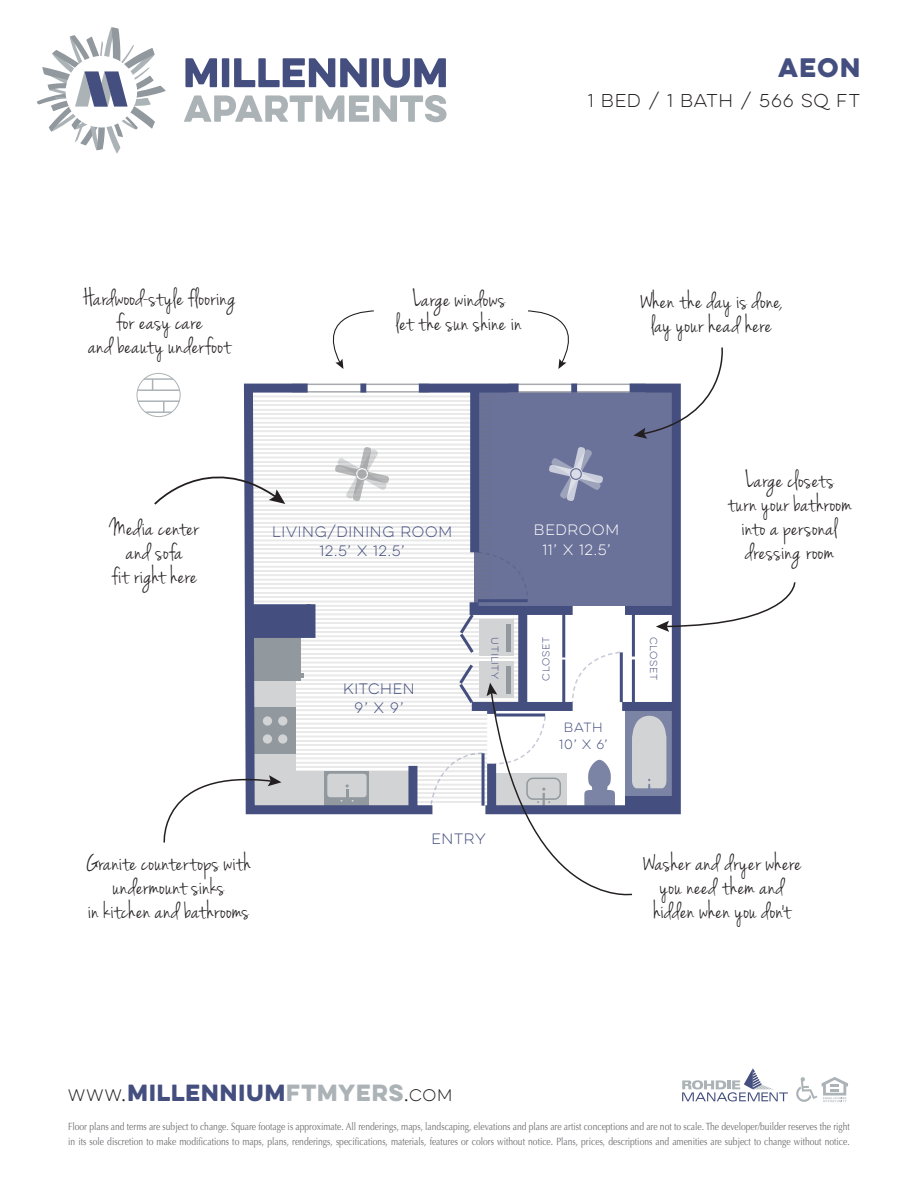
<style>
.page{position:relative;width:918px;height:1188px;background:#fff}
.page>*{position:absolute;margin:0;border:0;box-sizing:border-box;transform-origin:0 0}
.t1{font:25.5px/24px "Jenna Sue";letter-spacing:.025em;color:#231f20;text-align:center}
.t2{font:24px "Eveleth Clean";color:#444f7f}
.t3{font:21px "Eveleth Clean";letter-spacing:.055em;color:#444f7f}
.t4{font:100 16.65px "Eveleth Clean";letter-spacing:.04em;color:#231f20}
.t5{font:100 13.5px/19.5px "Eveleth Clean";letter-spacing:.05em;color:#444f7f;text-align:center}
.t6{font:100 13.5px/19.5px "Eveleth Clean";letter-spacing:.055em;color:#fff;text-align:center}
.t7{font:100 12px/16.5px "Eveleth Clean";letter-spacing:.055em;color:#444f7f;text-align:center}
.t8{font:10.5px/15px "Optima";color:#6d6e71;scale:.81 1}
.t9{font:100 9px "Eveleth Clean";letter-spacing:.065em;color:#444f7f}
.s1{font-weight:100;font-size:15px;color:#231f20}
.s2{font-weight:100;color:#231f20}
.s3{color:#acb3b7}
</style>
<div class="page">
<svg style="left:796px;top:1077px;width:52px;height:25px"></svg>
<svg style="left:682px;top:1068px;width:106px;height:33px"></svg>
<svg style="left:441px;top:395px;width:29px;height:151px"></svg>
<hr style="left:249px;top:396px;width:243px;height:1px;background:#6d6e71">
<hr style="left:249px;top:404px;width:243px;height:2px;background:#6d6e71">
<hr style="left:249px;top:413px;width:243px;height:2px;background:#6d6e71">
<hr style="left:249px;top:422px;width:243px;height:1px;background:#6d6e71">
<hr style="left:249px;top:431px;width:243px;height:1px;background:#6d6e71">
<hr style="left:249px;top:439px;width:243px;height:2px;background:#6d6e71">
<hr style="left:249px;top:448px;width:243px;height:2px;background:#6d6e71">
<hr style="left:249px;top:457px;width:243px;height:1px;background:#6d6e71">
<hr style="left:249px;top:465px;width:243px;height:2px;background:#6d6e71">
<hr style="left:249px;top:474px;width:243px;height:2px;background:#6d6e71">
<hr style="left:249px;top:483px;width:243px;height:1px;background:#6d6e71">
<hr style="left:249px;top:492px;width:243px;height:1px;background:#6d6e71">
<hr style="left:249px;top:500px;width:243px;height:2px;background:#6d6e71">
<hr style="left:249px;top:509px;width:243px;height:2px;background:#6d6e71">
<hr style="left:249px;top:518px;width:243px;height:1px;background:#6d6e71">
<hr style="left:249px;top:527px;width:243px;height:1px;background:#6d6e71">
<hr style="left:249px;top:535px;width:243px;height:2px;background:#6d6e71">
<hr style="left:249px;top:544px;width:243px;height:1px;background:#6d6e71">
<hr style="left:249px;top:400px;width:243px;height:2px;background:#6d6e71">
<hr style="left:249px;top:409px;width:243px;height:1px;background:#6d6e71">
<hr style="left:249px;top:418px;width:243px;height:1px;background:#6d6e71">
<hr style="left:249px;top:426px;width:243px;height:2px;background:#6d6e71">
<hr style="left:249px;top:435px;width:243px;height:2px;background:#6d6e71">
<hr style="left:249px;top:444px;width:243px;height:1px;background:#6d6e71">
<hr style="left:249px;top:453px;width:243px;height:1px;background:#6d6e71">
<hr style="left:249px;top:461px;width:243px;height:2px;background:#6d6e71">
<hr style="left:249px;top:470px;width:243px;height:1px;background:#6d6e71">
<hr style="left:249px;top:479px;width:243px;height:1px;background:#6d6e71">
<hr style="left:249px;top:487px;width:243px;height:2px;background:#6d6e71">
<hr style="left:249px;top:496px;width:243px;height:2px;background:#6d6e71">
<hr style="left:249px;top:505px;width:243px;height:1px;background:#6d6e71">
<hr style="left:249px;top:514px;width:243px;height:1px;background:#6d6e71">
<hr style="left:249px;top:522px;width:243px;height:2px;background:#6d6e71">
<hr style="left:249px;top:531px;width:243px;height:2px;background:#6d6e71">
<hr style="left:249px;top:540px;width:243px;height:1px;background:#6d6e71">
<hr style="left:249px;top:548px;width:243px;height:2px;background:#6d6e71">
<div style="left:419px;top:384px;width:100px;height:9px;background:#444f7f"></div>
<svg style="left:243px;top:383px;width:198px;height:432px"></svg>
<div style="left:476px;top:383px;width:205px;height:169px;background:#6a7299"></div>
<div style="left:470px;top:388px;width:9px;height:164px;background:#444f7f"></div>
<div style="left:408px;top:766px;width:9px;height:44px;background:#444f7f"></div>
<svg style="left:243px;top:600px;width:77px;height:42px"></svg>
<div style="left:249px;top:609px;width:62px;height:24px;background:#444f7f"></div>
<svg style="left:549px;top:447px;width:54px;height:54px;background:#8a90af"></svg>
<svg style="left:335px;top:447px;width:54px;height:54px"></svg>
<svg style="left:37px;top:27px;width:129px;height:127px"></svg>
<svg style="left:185px;top:58px;width:32px;height:29px"></svg>
<div style="left:222px;top:58px;width:7px;height:29px;background:#444f7f"></div>
<svg style="left:234px;top:58px;width:133px;height:29px"></svg>
<div style="left:372px;top:58px;width:7px;height:29px;background:#444f7f"></div>
<svg style="left:383px;top:58px;width:63px;height:30px"></svg>
<svg style="left:184px;top:95px;width:263px;height:27px"></svg>
<div style="left:137px;top:373px;width:44px;height:44px;border:1px solid #acb3b7;border-radius:50%"></div>
<hr style="left:144px;top:378px;width:29px;height:2px;background:#acb3b7">
<hr style="left:138px;top:389px;width:42px;height:2px;background:#acb3b7">
<hr style="left:138px;top:400px;width:41px;height:2px;background:#acb3b7">
<hr style="left:146px;top:411px;width:26px;height:2px;background:#acb3b7">
<svg style="left:163px;top:402px;width:2px;height:10px"></svg>
<svg style="left:154px;top:449px;width:131px;height:57px"></svg>
<svg style="left:163px;top:768px;width:118px;height:75px"></svg>
<svg style="left:430px;top:552px;width:366px;height:344px"></svg>
<svg style="left:508px;top:310px;width:215px;height:129px"></svg>
<svg style="left:332px;top:310px;width:42px;height:59px"></svg>
<h2 class="t2" style="left:778px;top:49px;width:83px">AEON</h2>
<h3 class="t4" style="left:588px;top:89px;width:274px">1 BED / 1 BATH / 566 SQ FT</h3>
<h1 class="t1" style="left:84px;top:286px;width:154px">Hardwood-style flooring for easy care<br>and beauty underfoot</h1>
<h1 class="t1" style="left:397px;top:288px;width:126px">Large windows<br>let the sun shine in</h1>
<h1 class="t1" style="left:640px;top:290px;width:144px">When the day is done, lay your head here</h1>
<h1 class="t1" style="left:110px;top:517px;width:90px">Media center and sofa<br>fit right here</h1>
<p class="t5" style="left:272px;top:522px;width:181px">LIVING/DINING ROOM<br>12.5’ X 12.5’</p>
<p class="t5" style="left:343px;top:679px;width:73px">KITCHEN<br>9’ X 9’</p>
<p class="t6" style="left:534px;top:520px;width:87px">BEDROOM<br>11’ X 12.5’</p>
<p class="t9" style="left:501px;top:637px;width:43px;rotate:90deg">UTILITY</p>
<p class="t9" style="left:660px;top:637px;width:45px;rotate:90deg">CLOSET</p>
<p class="t9" style="left:540px;top:681px;width:45px;rotate:-90deg">CLOSET</p>
<p class="t7" style="left:559px;top:719px;width:50px">BATH<br>10’ X 6’</p>
<h1 class="t1" style="left:728px;top:469px;width:125px">Large closets<br>turn your bathroom into a personal dressing room</h1>
<h1 class="t1" style="left:86px;top:852px;width:166px">Granite countertops with undermount sinks<br>in kitchen and bathrooms</h1>
<p class="t5" style="left:432px;top:830px;width:56px">ENTRY</p>
<h1 class="t1" style="left:643px;top:852px;width:159px">Washer and dryer where you need them and hidden when you don’t</h1>
<h3 class="t3" style="left:68px;top:1076px;width:386px"><span class="s1">WWW</span><span class="s2">.</span>MILLENNIUM<span class="s3">FTMYERS</span><span class="s2">.</span><span class="s1">COM</span></h3>
<p class="t8" style="left:68px;top:1119px;width:967px">Floor plans and terms are subject to change. Square footage is approximate. All renderings, maps, landscaping, elevations and plans are artist conceptions and are not to scale. The developer/builder reserves the right in its sole discretion to make modifications to maps, plans, renderings, specifications, materials, features or colors without notice. Plans, prices, descriptions and amenities are subject to change without notice.</p>
</div>
